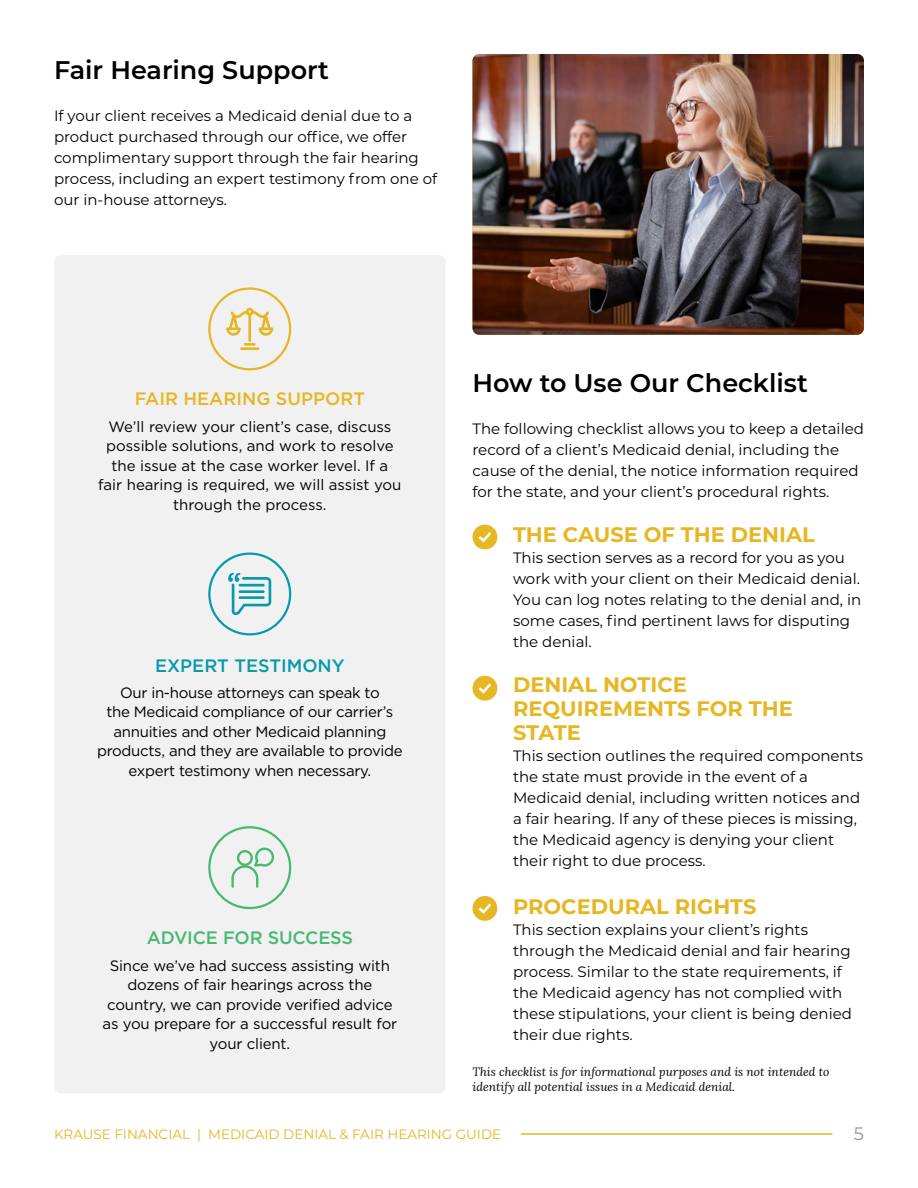
<style>
.page{position:relative;width:918px;height:1188px;background:#fff}
.page>*{position:absolute;margin:0;border:0;box-sizing:border-box;transform-origin:0 0}
.t1{font:600 25.5px "Montserrat";color:#000}
.t2{font:700 21px/24px "Montserrat";color:#e6b623}
.t3{font:500 18px "Gotham";color:#e6b623}
.t4{font:500 18px "Gotham";letter-spacing:-.01em;color:#47b971}
.t5{font:500 18px "Gotham";color:#079aaa}
.t6{font:18px "Montserrat";color:#939598}
.t7{font:15px/21px "Montserrat";color:#000}
.t8{font:15px/19.5px "Gotham";letter-spacing:-.02em;color:#000;text-align:center}
.t9{font:15px/19.5px "Gotham";color:#000;text-align:center}
.t10{font:13.5px "Montserrat";color:#e6b623}
.t11{font:italic 12px/15px "Lora";color:#000}
</style>
<div class="page">
<hr style="left:521px;top:1133px;width:311px;height:2px;background:#e6b623">
<img style="left:472px;top:54px;width:392px;height:281px">
<div style="left:54px;top:255px;width:391px;height:838px;background:#f1f1f2;border-radius:7px"></div>
<div style="left:208px;top:287px;width:83px;height:83px;border:2px solid #e6b623;border-radius:50%"></div>
<div style="left:208px;top:553px;width:83px;height:82px;border:2px solid #079aaa;border-radius:50%"></div>
<div style="left:208px;top:826px;width:83px;height:83px;border:2px solid #47b971;border-radius:50%"></div>
<svg style="left:472px;top:525px;width:25px;height:24px"></svg>
<svg style="left:472px;top:676px;width:25px;height:25px"></svg>
<svg style="left:472px;top:896px;width:25px;height:25px"></svg>
<svg style="left:231px;top:848px;width:43px;height:40px"></svg>
<svg style="left:228px;top:573px;width:43px;height:42px"></svg>
<hr style="left:248px;top:313px;width:3px;height:29px;background:#e6b623">
<svg style="left:244px;top:343px;width:12px;height:3px"></svg>
<hr style="left:240px;top:347px;width:19px;height:3px;background:#e6b623">
<svg style="left:226px;top:308px;width:47px;height:28px"></svg>
<h1 class="t1" style="left:54px;top:52px;width:277px">Fair Hearing Support</h1>
<p class="t7" style="left:54px;top:104px;width:385px">If your client receives a Medicaid denial due to a product purchased through our office, we offer complimentary support through the fair hearing process, including an expert testimony from one of our in-house attorneys.</p>
<p class="t3" style="left:135px;top:387px;width:232px">FAIR HEARING SUPPORT</p>
<p class="t9" style="left:98px;top:416px;width:305px">We’ll review your client’s case, discuss possible solutions, and work to resolve the issue at the case worker level. If a fair hearing is required, we will assist you through the process.</p>
<p class="t5" style="left:155px;top:654px;width:191px">EXPERT TESTIMONY</p>
<p class="t8" style="left:97px;top:683px;width:307px">Our in-house attorneys can speak to<br>the Medicaid compliance of our carrier’s annuities and other Medicaid planning products, and they are available to provide expert testimony when necessary.</p>
<p class="t4" style="left:147px;top:926px;width:208px">ADVICE FOR SUCCESS</p>
<p class="t8" style="left:103px;top:955px;width:296px">Since we’ve had success assisting with dozens of fair hearings across the country, we can provide verified advice as you prepare for a successful result for your client.</p>
<h1 class="t1" style="left:472px;top:364px;width:337px">How to Use Our Checklist</h1>
<p class="t7" style="left:472px;top:417px;width:393px">The following checklist allows you to keep a detailed record of a client’s Medicaid denial, including the cause of the denial, the notice information required for the state, and your client’s procedural rights.</p>
<h2 class="t2" style="left:513px;top:521px;width:303px">THE CAUSE OF THE DENIAL</h2>
<p class="t7" style="left:513px;top:546px;width:350px">This section serves as a record for you as you work with your client on their Medicaid denial.<br>You can log notes relating to the denial and, in some cases, find pertinent laws for disputing the denial.</p>
<h2 class="t2" style="left:513px;top:671px;width:281px">DENIAL NOTICE<br>REQUIREMENTS FOR THE<br>STATE</h2>
<p class="t7" style="left:513px;top:744px;width:352px">This section outlines the required components the state must provide in the event of a Medicaid denial, including written notices and a fair hearing. If any of these pieces is missing, the Medicaid agency is denying your client their right to due process.</p>
<h2 class="t2" style="left:513px;top:893px;width:245px">PROCEDURAL RIGHTS</h2>
<p class="t7" style="left:513px;top:918px;width:340px">This section explains your client’s rights through the Medicaid denial and fair hearing process. Similar to the state requirements, if the Medicaid agency has not complied with these stipulations, your client is being denied their due rights.</p>
<p class="t11" style="left:472px;top:1064px;width:358px">This checklist is for informational purposes and is not intended to identify all potential issues in a Medicaid denial.</p>
<p class="t10" style="left:54px;top:1125px;width:449px">KRAUSE FINANCIAL | MEDICAID DENIAL &amp; FAIR HEARING GUIDE</p>
<p class="t6" style="left:854px;top:1121px;width:12px">5</p>
</div>
